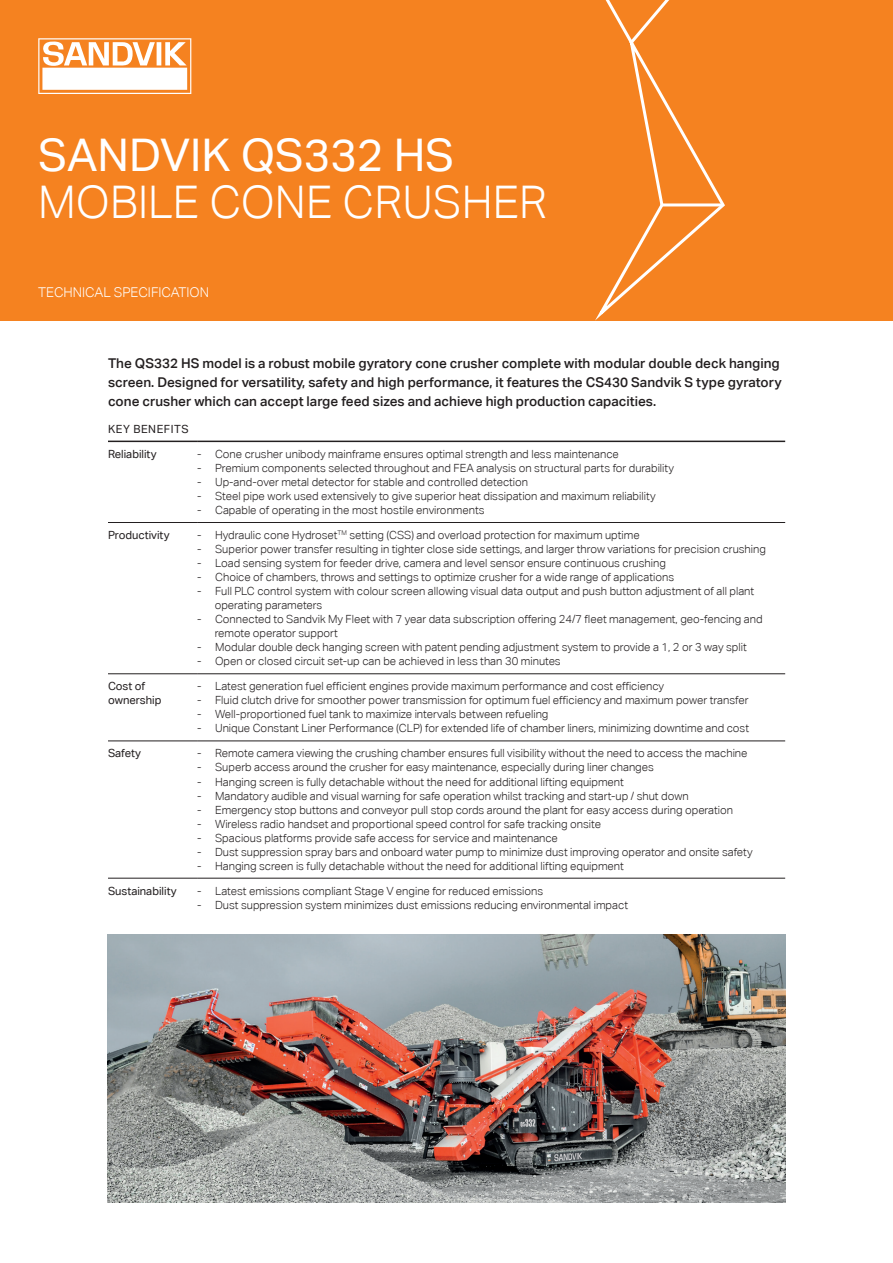
<style>
.page{position:relative;width:893px;height:1263px;background:#fff}
.page>*{position:absolute;margin:0;border:0;box-sizing:border-box;transform-origin:0 0}
.t1{font:300 45px "Aktiv Grotesk";color:#fff}
.t2{font:45px "Aktiv Grotesk";color:#fff}
.t3{font:500 13.5px/18.8px "Aktiv Grotesk";color:#231f20}
.t4{font:300 13.5px "Aktiv Grotesk";color:#fff}
.t5{font:300 11.25px/14.1px "Aktiv Grotesk";color:#231f20}
.t6{font:11.25px/14px "Aktiv Grotesk";color:#231f20}
.t7{font:11.25px "Aktiv Grotesk";letter-spacing:.05em;color:#231f20}
</style>
<div class="page">
<div style="left:0;top:0;width:893px;height:320px;background:#f58220"></div>
<svg style="left:589px;top:0;width:138px;height:321px"></svg>
<hr style="left:661px;top:203px;width:62px;height:3px;background:#fff">
<svg style="left:38px;top:38px;width:153px;height:56px"></svg>
<img style="left:108px;top:934px;width:677px;height:268px">
<hr style="left:108px;top:441px;width:89px;height:1px;background:#231f20">
<hr style="left:197px;top:441px;width:588px;height:1px;background:#231f20">
<hr style="left:108px;top:673px;width:89px;height:1px;background:#231f20">
<hr style="left:197px;top:673px;width:588px;height:1px;background:#231f20">
<hr style="left:108px;top:741px;width:89px;height:1px;background:#231f20">
<hr style="left:197px;top:741px;width:588px;height:1px;background:#231f20">
<hr style="left:108px;top:878px;width:89px;height:1px;background:#231f20">
<hr style="left:197px;top:878px;width:588px;height:1px;background:#231f20">
<hr style="left:108px;top:522px;width:89px;height:1px;background:#231f20">
<hr style="left:197px;top:522px;width:588px;height:1px;background:#231f20">
<p class="t2" style="left:38px;top:128px;width:417px">SANDVIK QS332 HS</p>
<p class="t1" style="left:38px;top:176px;width:510px">MOBILE CONE CRUSHER</p>
<p class="t4" style="left:38px;top:284px;width:172px">TECHNICAL SPECIFICATION</p>
<p class="t3" style="left:108px;top:354px;width:675px">The QS332 HS model is a robust mobile gyratory cone crusher complete with modular double deck hanging screen. Designed for versatility, safety and high performance, it features the CS430 Sandvik S type gyratory cone crusher which can accept large feed sizes and achieve high production capacities.</p>
<p class="t7" style="left:108px;top:422px;width:82px">KEY BENEFITS</p>
<p class="t6" style="left:108px;top:447px;width:50px">Reliability</p>
<p class="t5" style="left:197px;top:447px;width:423px">- Cone crusher unibody mainframe ensures optimal strength and less maintenance</p>
<p class="t5" style="left:197px;top:461px;width:478px">- Premium components selected throughout and FEA analysis on structural parts for durability</p>
<p class="t5" style="left:197px;top:475px;width:333px">- Up-and-over metal detector for stable and controlled detection</p>
<p class="t5" style="left:197px;top:489px;width:460px">- Steel pipe work used extensively to give superior heat dissipation and maximum reliability</p>
<p class="t5" style="left:197px;top:503px;width:289px">- Capable of operating in the most hostile environments</p>
<p class="t6" style="left:108px;top:528px;width:63px">Productivity</p>
<p class="t5" style="left:197px;top:528px;width:444px">- Hydraulic cone Hydroset<sup>TM</sup> setting (CSS) and overload protection for maximum uptime</p>
<p class="t5" style="left:197px;top:542px;width:570px">- Superior power transfer resulting in tighter close side settings, and larger throw variations for precision crushing</p>
<p class="t5" style="left:197px;top:556px;width:470px">- Load sensing system for feeder drive, camera and level sensor ensure continuous crushing</p>
<p class="t5" style="left:197px;top:570px;width:478px">- Choice of chambers, throws and settings to optimize crusher for a wide range of applications</p>
<p class="t5" style="left:215px;top:584px;width:541px;text-indent:-18px">- Full PLC control system with colour screen allowing visual data output and push button adjustment of all plant operating parameters</p>
<p class="t5" style="left:215px;top:612px;width:549px;text-indent:-18px">- Connected to Sandvik My Fleet with 7 year data subscription offering 24/7 fleet management, geo-fencing and remote operator support</p>
<p class="t5" style="left:197px;top:640px;width:551px">- Modular double deck hanging screen with patent pending adjustment system to provide a 1, 2 or 3 way split</p>
<p class="t5" style="left:197px;top:654px;width:365px">- Open or closed circuit set-up can be achieved in less than 30 minutes</p>
<p class="t6" style="left:108px;top:679px;width:55px">Cost of ownership</p>
<p class="t5" style="left:197px;top:679px;width:469px">- Latest generation fuel efficient engines provide maximum performance and cost efficiency</p>
<p class="t5" style="left:197px;top:693px;width:553px">- Fluid clutch drive for smoother power transmission for optimum fuel efficiency and maximum power transfer</p>
<p class="t5" style="left:197px;top:707px;width:353px">- Well-proportioned fuel tank to maximize intervals between refueling</p>
<p class="t5" style="left:197px;top:721px;width:553px">- Unique Constant Liner Performance (CLP) for extended life of chamber liners, minimizing downtime and cost</p>
<p class="t6" style="left:108px;top:746px;width:35px">Safety</p>
<p class="t5" style="left:197px;top:746px;width:552px">- Remote camera viewing the crushing chamber ensures full visibility without the need to access the machine</p>
<p class="t5" style="left:197px;top:760px;width:458px">- Superb access around the crusher for easy maintenance, especially during liner changes</p>
<p class="t5" style="left:197px;top:774px;width:428px">- Hanging screen is fully detachable without the need for additional lifting equipment</p>
<p class="t5" style="left:197px;top:788px;width:493px">- Mandatory audible and visual warning for safe operation whilst tracking and start-up / shut down</p>
<p class="t5" style="left:197px;top:802px;width:538px">- Emergency stop buttons and conveyor pull stop cords around the plant for easy access during operation</p>
<p class="t5" style="left:197px;top:816px;width:405px">- Wireless radio handset and proportional speed control for safe tracking onsite</p>
<p class="t5" style="left:197px;top:830px;width:362px">- Spacious platforms provide safe access for service and maintenance</p>
<p class="t5" style="left:197px;top:844px;width:557px">- Dust suppression spray bars and onboard water pump to minimize dust improving operator and onsite safety</p>
<p class="t5" style="left:197px;top:859px;width:428px">- Hanging screen is fully detachable without the need for additional lifting equipment</p>
<p class="t6" style="left:108px;top:884px;width:70px">Sustainability</p>
<p class="t5" style="left:197px;top:884px;width:348px">- Latest emissions compliant Stage V engine for reduced emissions</p>
<p class="t5" style="left:197px;top:898px;width:432px">- Dust suppression system minimizes dust emissions reducing environmental impact</p>
</div>
